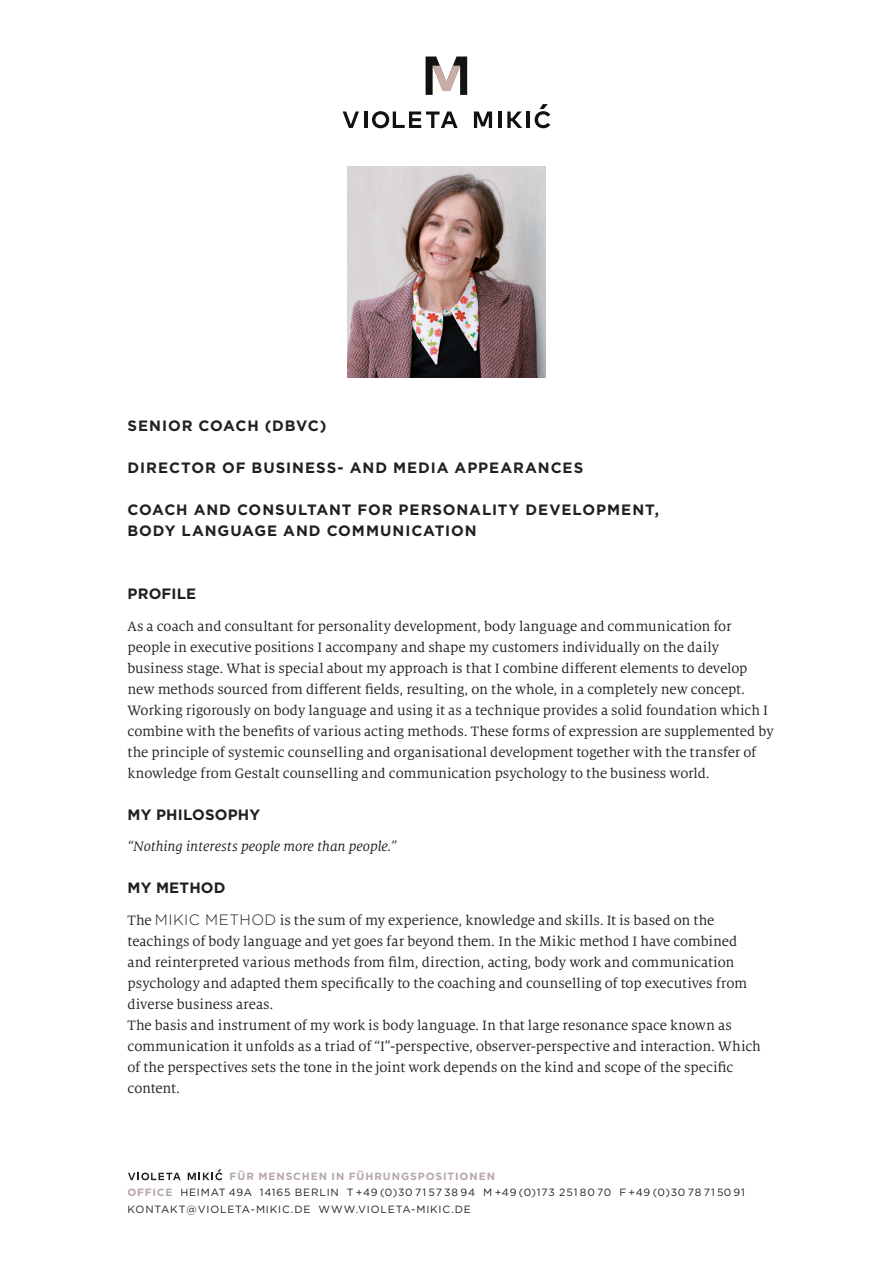
<style>
.page{position:relative;width:893px;height:1263px;background:#fff}
.page>*{position:absolute;margin:0;border:0;box-sizing:border-box;transform-origin:0 0}
.t1{font:15px/21px "Milo Serif OT";color:#231f20}
.t2{font:700 15px/21px "Gotham";letter-spacing:.06em;color:#231f20}
.t3{font:italic 15px "Milo Serif OT";letter-spacing:-.005em;color:#231f20}
.t4{font:700 15px "Gotham";letter-spacing:.015em;color:#231f20}
.t5{font:10.5px/16.5px "Gotham";letter-spacing:.075em;color:#231f20}
.t6{font:700 10.5px "Gotham";letter-spacing:.09em;color:#b5a8a4}
.s1{font-family:"Gotham";font-weight:300}
.s2{font-weight:700;color:#b5a8a4}
</style>
<div class="page">
<svg style="left:128px;top:1172px;width:53px;height:8px"></svg>
<svg style="left:188px;top:1169px;width:34px;height:11px"></svg>
<img style="left:347px;top:167px;width:199px;height:211px">
<svg style="left:426px;top:57px;width:41px;height:38px"></svg>
<svg style="left:343px;top:111px;width:16px;height:17px"></svg>
<hr style="left:364px;top:111px;width:3px;height:17px;background:#121311">
<svg style="left:372px;top:111px;width:86px;height:17px"></svg>
<svg style="left:474px;top:111px;width:18px;height:17px"></svg>
<hr style="left:498px;top:111px;width:3px;height:17px;background:#121311">
<svg style="left:507px;top:111px;width:15px;height:17px"></svg>
<hr style="left:527px;top:111px;width:3px;height:17px;background:#121311">
<svg style="left:535px;top:104px;width:15px;height:24px"></svg>
<p class="t2" style="left:128px;top:415px;width:200px">SENIOR COACH (DBVC)</p>
<p class="t2" style="left:128px;top:457px;width:457px">DIRECTOR OF BUSINESS- AND M EDIA APPEARANCES</p>
<p class="t2" style="left:128px;top:499px;width:533px">COACH AND CONSULTANT FOR PERSONALITY DEVELOPM ENT,<br>BODY LANGUAGE AND COMMUNICATION</p>
<p class="t2" style="left:128px;top:583px;width:70px">PROFILE</p>
<p class="t1" style="left:128px;top:616px;width:648px">As a coach and consultant for personality development, body language and communication for people in executive positions I accompany and shape my customers individually on the daily business stage. What is special about my approach is that I combine different elements to develop new methods sourced from different fields, resulting, on the whole, in a completely new concept.<br>Working rigorously on body language and using it as a technique provides a solid foundation which I combine with the benefits of various acting methods. These forms of expression are supplemented by the principle of systemic counselling and organisational development together with the transfer of knowledge from Gestalt counselling and communication psychology to the business world.</p>
<p class="t4" style="left:128px;top:806px;width:134px">MY PHILOSOPHY</p>
<p class="t3" style="left:128px;top:839px;width:270px">“Nothing interests people more than people.”</p>
<p class="t2" style="left:128px;top:877px;width:98px">MY M ETHOD</p>
<p class="t1" style="left:128px;top:910px;width:635px">The <span class="s1">MIKIC M ETHOD</span> is the sum of my experience, knowledge and skills. It is based on the teachings of body language and yet goes far beyond them. In the Mikic method I have combined and reinterpreted various methods from film, direction, acting, body work and communication psychology and adapted them specifically to the coaching and counselling of top executives from diverse business areas.<br>The basis and instrument of my work is body language. In that large resonance space known as communication it unfolds as a triad of “I”-perspective, observer-perspective and interaction. Which of the perspectives sets the tone in the joint work depends on the kind and scope of the specific content.</p>
<p class="t6" style="left:230px;top:1170px;width:267px">FÜR MENSCHEN IN FÜHRUNGSPOSITIONEN</p>
<p class="t5" style="left:128px;top:1184px;width:619px"><span class="s2">OFFICE</span> HEIMAT 49A 14165 BERLIN T +49 (0)30 71 57 38 94 M +49 (0)173 251 80 70 F +49 (0)30 78 71 50 91<br>KONTAKT@VIOLETA-MIKIC.DE WWW.VIOLETA-MIKIC.DE</p>
</div>
